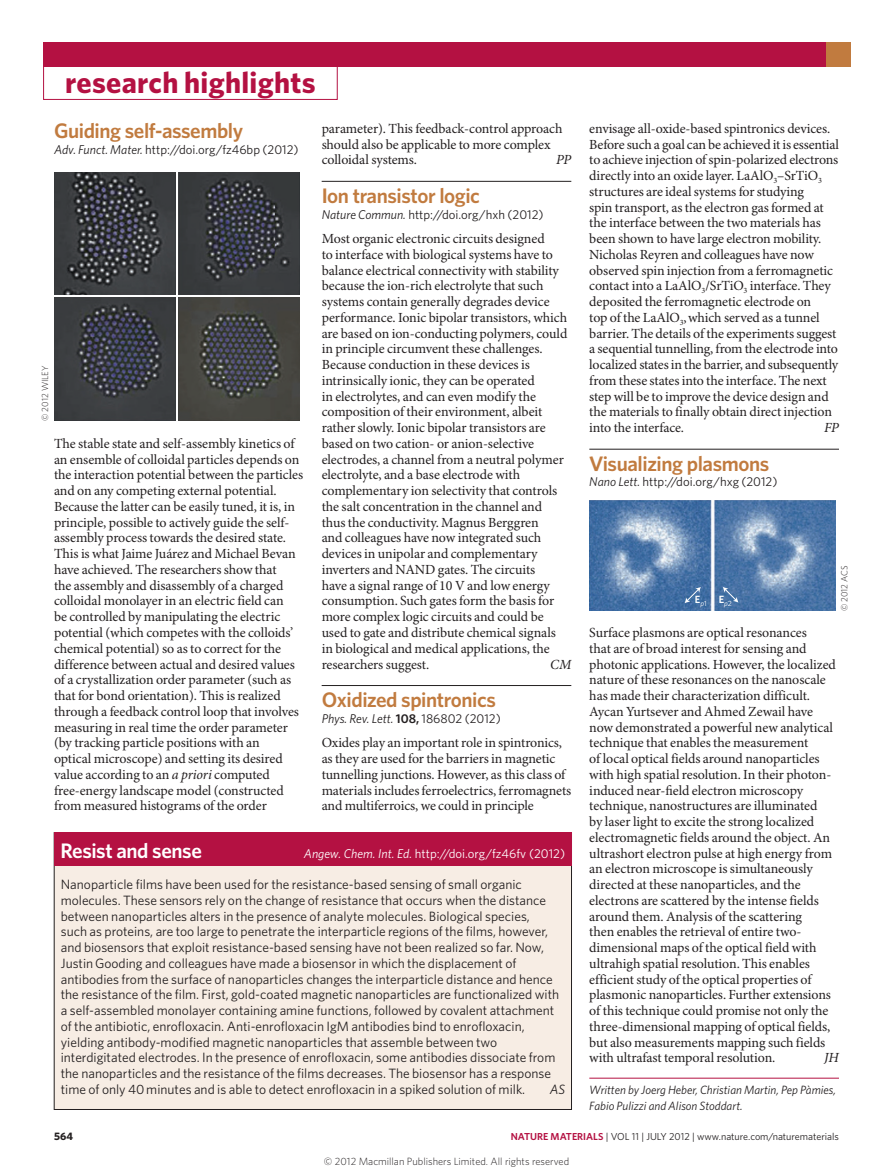
<style>
.page{position:relative;width:893px;height:1174px;background:#fff}
.page>*{position:absolute;margin:0;border:0;box-sizing:border-box;transform-origin:0 0}
.t1{font:700 30px "Whitney";letter-spacing:.01em;color:#b41142}
.Title_w_rule{font:600 21px "Whitney";letter-spacing:-.02em;color:#c17b3f}
.Title{font:600 21px "Whitney";letter-spacing:-.02em;color:#c17b3f}
.RH_box_title{font:600 21px "Whitney";letter-spacing:-.02em;color:#fff}
.Body_first{font:13.95px/15.8px "Minion Pro";letter-spacing:-.01em;color:#231f20}
.Body_first-2{font:italic 13.95px "Minion Pro";letter-spacing:-.005em;color:#231f20}
.Box_body_first{font:13.5px/15.8px "Whitney";color:#231f20}
.Box_body_first-2{font:italic 13.5px "Whitney";color:#231f20}
.Journal_DOI_ref{font:12.75px "Whitney";color:#231f20}
.RH_box_title-2{font:12.75px "Whitney";color:#fff}
.Journal_DOI_ref-2{font:italic 12.75px "Whitney";letter-spacing:-.01em;color:#231f20}
.Author_information{font:italic 12px/15.8px "Whitney";color:#231f20}
.t2{font:700 10.8px "Whitney";color:#231f20}
.t3{font:300 10.5px "Whitney";color:#231f20}
.t4{font:600 10.5px "Whitney";color:#fff}
.t5{font:10.2px "Whitney";color:#231f20}
.Picture_credit{font:300 9px "Whitney";color:#231f20}
.s1{font-style:italic}
.s2{font-weight:600;font-style:normal}
.s3{font-style:normal}
.s4{font-weight:600;color:#b41142}
</style>
<div class="page">
<div style="left:43px;top:66px;width:295px;height:34px;border:1px solid #b41142"></div>
<div style="left:43px;top:43px;width:806px;height:24px;background:#b41142"></div>
<div style="left:826px;top:43px;width:24px;height:24px;background:#c17b3f"></div>
<hr style="left:322px;top:181px;width:249px;height:1px;background:#231f20">
<hr style="left:322px;top:685px;width:249px;height:1px;background:#231f20">
<hr style="left:589px;top:449px;width:250px;height:1px;background:#231f20">
<hr style="left:589px;top:1078px;width:250px;height:1px;background:#b41142">
<div style="left:54px;top:832px;width:517px;height:277px;background:#f7ede4"></div>
<div style="left:54px;top:832px;width:517px;height:34px;background:#b41142"></div>
<img style="left:589px;top:500px;width:247px;height:111px">
<svg style="left:684px;top:587px;width:17px;height:16px"></svg>
<svg style="left:723px;top:587px;width:15px;height:15px"></svg>
<img style="left:178px;top:298px;width:122px;height:122px">
<img style="left:54px;top:298px;width:121px;height:122px">
<img style="left:179px;top:172px;width:121px;height:123px">
<img style="left:54px;top:172px;width:121px;height:123px">
<p class="t1" style="left:65px;top:62px;width:252px">research highlights</p>
<p class="Title" style="left:54px;top:117px;width:191px">Guiding self-assembly</p>
<p class="Journal_DOI_ref" style="left:54px;top:141px;width:246px"><span class="s1">Adv. Funct. Mater.</span> http://doi.org/fz46bp (2012)</p>
<p class="Body_first" style="left:322px;top:121px;width:242px">parameter). This feedback-control approach should also be applicable to more complex colloidal systems.</p>
<p class="Body_first-2" style="left:556px;top:151px;width:17px">PP</p>
<p class="Picture_credit" style="left:39px;top:421px;width:57px;rotate:-90deg">© 2012 WILEY</p>
<p class="Body_first" style="left:54px;top:436px;width:251px">The stable state and self-assembly kinetics of an ensemble of colloidal particles depends on the interaction potential between the particles and on any competing external potential.<br>Because the latter can be easily tuned, it is, in principle, possible to actively guide the self&shy;assembly process towards the desired state.<br>This is what Jaime Juárez and Michael Bevan have achieved. The researchers show that<br>the assembly and disassembly of a charged colloidal monolayer in an electric field can<br>be controlled by manipulating the electric potential (which competes with the colloids’ chemical potential) so as to correct for the difference between actual and desired values of a crystallization order parameter (such as that for bond orientation). This is realized through a feedback control loop that involves measuring in real time the order parameter (by tracking particle positions with an<br>optical microscope) and setting its desired value according to an <span class="s1">a priori</span> computed free-energy landscape model (constructed from measured histograms of the order</p>
<p class="Title_w_rule" style="left:322px;top:181px;width:160px">Ion transistor logic</p>
<p class="Journal_DOI_ref" style="left:322px;top:206px;width:223px"><span class="s1">Nature Commun.</span> http://doi.org/hxh (2012)</p>
<p class="Body_first" style="left:322px;top:231px;width:247px">Most organic electronic circuits designed<br>to interface with biological systems have to balance electrical connectivity with stability because the ion-rich electrolyte that such systems contain generally degrades device performance. Ionic bipolar transistors, which are based on ion-conducting polymers, could in principle circumvent these challenges.<br>Because conduction in these devices is intrinsically ionic, they can be operated<br>in electrolytes, and can even modify the composition of their environment, albeit rather slowly. Ionic bipolar transistors are based on two cation- or anion-selective electrodes, a channel from a neutral polymer electrolyte, and a base electrode with complementary ion selectivity that controls the salt concentration in the channel and thus the conductivity. Magnus Berggren<br>and colleagues have now integrated such devices in unipolar and complementary inverters and NAND gates. The circuits<br>have a signal range of 10 V and low energy consumption. Such gates form the basis for more complex logic circuits and could be used to gate and distribute chemical signals in biological and medical applications, the researchers suggest.</p>
<p class="Body_first-2" style="left:550px;top:655px;width:23px">CM</p>
<p class="Title_w_rule" style="left:322px;top:685px;width:176px">Oxidized spintronics</p>
<p class="Journal_DOI_ref-2" style="left:322px;top:710px;width:181px">Phys. Rev. Lett. <span class="s2">108,</span> <span class="s3">186802 (2012)</span></p>
<p class="Body_first" style="left:322px;top:735px;width:251px">Oxides play an important role in spintronics, as they are used for the barriers in magnetic tunnelling junctions. However, as this class of materials includes ferroelectrics, ferromagnets and multiferroics, we could in principle</p>
<p class="RH_box_title" style="left:61px;top:836px;width:143px">Resist and sense</p>
<p class="RH_box_title-2" style="left:304px;top:845px;width:263px"><span class="s1">Angew. Chem. Int. Ed.</span> http://doi.org/fz46fv (2012)</p>
<p class="Box_body_first" style="left:61px;top:876px;width:500px">Nanoparticle films have been used for the resistance-based sensing of small organic molecules. These sensors rely on the change of resistance that occurs when the distance between nanoparticles alters in the presence of analyte molecules. Biological species, such as proteins, are too large to penetrate the interparticle regions of the films, however, and biosensors that exploit resistance-based sensing have not been realized so far. Now, Justin Gooding and colleagues have made a biosensor in which the displacement of antibodies from the surface of nanoparticles changes the interparticle distance and hence the resistance of the film. First, gold-coated magnetic nanoparticles are functionalized with a self-assembled monolayer containing amine functions, followed by covalent attachment of the antibiotic, enrofloxacin. Anti-enrofloxacin IgM antibodies bind to enrofloxacin, yielding antibody-modified magnetic nanoparticles that assemble between two interdigitated electrodes. In the presence of enrofloxacin, some antibodies dissociate from the nanoparticles and the resistance of the films decreases. The biosensor has a response time of only 40 minutes and is able to detect enrofloxacin in a spiked solution of milk.</p>
<p class="Box_body_first-2" style="left:550px;top:1080px;width:17px">AS</p>
<p class="Body_first" style="left:589px;top:121px;width:251px">envisage all-oxide-based spintronics devices.<br>Before such a goal can be achieved it is essential to achieve injection of spin-polarized electrons directly into an oxide layer. LaAlO<sub>3</sub>–SrTiO<sub>3 </sub>structures are ideal systems for studying<br>spin transport, as the electron gas formed at the interface between the two materials has been shown to have large electron mobility.<br>Nicholas Reyren and colleagues have now observed spin injection from a ferromagnetic contact into a LaAlO<sub>3</sub>/SrTiO<sub>3</sub> interface. They deposited the ferromagnetic electrode on<br>top of the LaAlO<sub>3</sub>,which served as a tunnel barrier. The details of the experiments suggest a sequential tunnelling, from the electrode into localized states in the barrier, and subsequently from these states into the interface. The next step will be to improve the device design and the materials to finally obtain direct injection into the interface.</p>
<p class="Body_first-2" style="left:824px;top:419px;width:16px">FP</p>
<p class="Title_w_rule" style="left:589px;top:449px;width:182px">Visualizing plasmons</p>
<p class="Journal_DOI_ref" style="left:589px;top:473px;width:190px"><span class="s1">Nano Lett.</span> http://doi.org/hxg (2012)</p>
<p class="t4" style="left:695px;top:593px;width:38px">E<sub>p</sub><sub>1</sub> E<sub>p</sub><sub>2</sub></p>
<p class="Picture_credit" style="left:838px;top:611px;width:48px;rotate:-90deg">© 2012 ACS</p>
<p class="Body_first" style="left:589px;top:625px;width:248px">Surface plasmons are optical resonances<br>that are of broad interest for sensing and photonic applications. However, the localized nature of these resonances on the nanoscale has made their characterization difficult.<br>Aycan Yurtsever and Ahmed Zewail have now demonstrated a powerful new analytical technique that enables the measurement<br>of local optical fields around nanoparticles with high spatial resolution. In their photon&shy;induced near-field electron microscopy technique, nanostructures are illuminated<br>by laser light to excite the strong localized electromagnetic fields around the object. An ultrashort electron pulse at high energy from an electron microscope is simultaneously directed at these nanoparticles, and the electrons are scattered by the intense fields around them. Analysis of the scattering<br>then enables the retrieval of entire two&shy;dimensional maps of the optical field with ultrahigh spatial resolution. This enables efficient study of the optical properties of plasmonic nanoparticles. Further extensions of this technique could promise not only the three-dimensional mapping of optical fields, but also measurements mapping such fields with ultrafast temporal resolution.</p>
<p class="Body_first-2" style="left:824px;top:1049px;width:16px">JH</p>
<p class="Author_information" style="left:589px;top:1081px;width:248px">Written by Joerg Heber, Christian Martin, Pep Pàmies,<br>Fabio Pulizzi and Alison Stoddart.</p>
<p class="t2" style="left:54px;top:1129px;width:21px">564</p>
<p class="t5" style="left:511px;top:1129px;width:330px"><span class="s4">NATURE MATERIALS</span> | VOL 11 | JULY 2012 | www.nature.com/naturematerials</p>
<p class="t3" style="left:324px;top:1154px;width:247px">© 2012 Macmillan Publishers Limited. All rights reserved</p>
</div>
